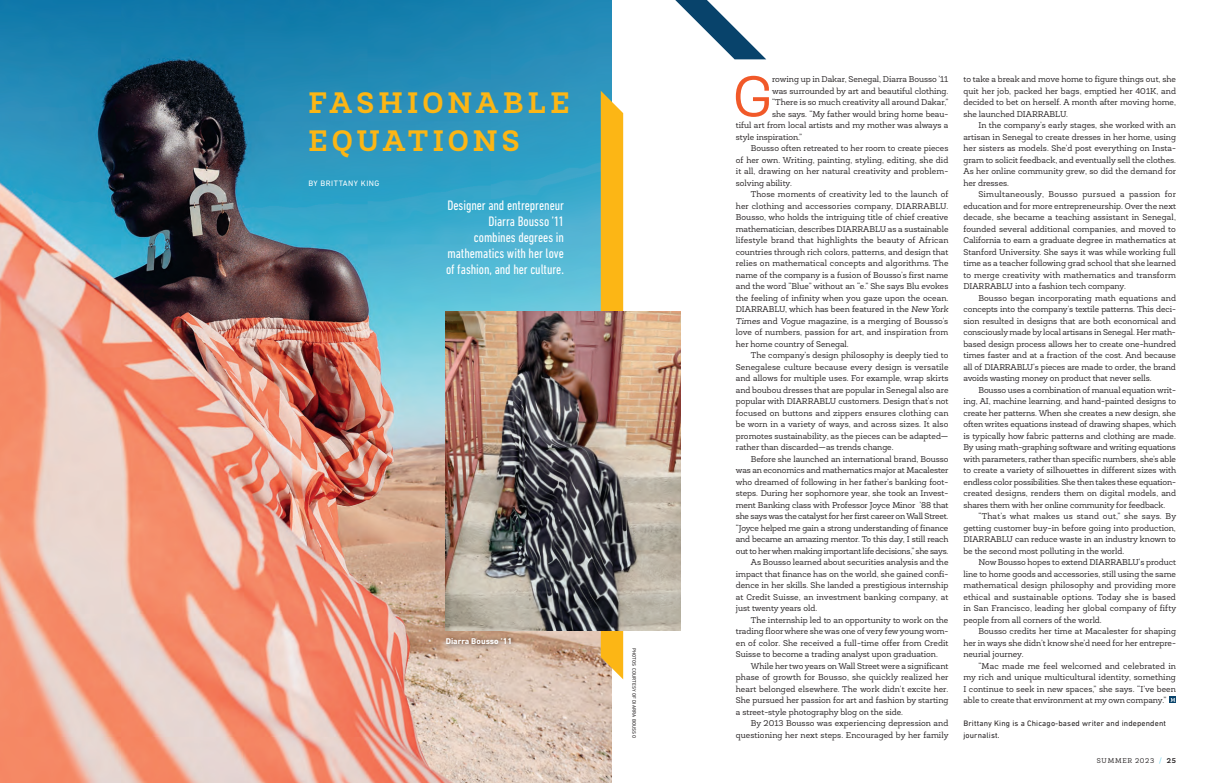
<style>
.page{position:relative;width:1224px;height:783px;background:#fff}
.page>*{position:absolute;margin:0;border:0;box-sizing:border-box;transform-origin:0 0}
.Newslab_Drop_Cap{font:58.6px "Newslab";color:#f15929}
.Newslab_Cap_32_pt{font:700 30px/37.7px "Newslab";letter-spacing:.135em;color:#fcb615}
.Subhead_Din_12{font:condensed 14px/16px "DIN Next LT Pro";color:#fff;text-align:right}
.Newslab_Body_Copy{font:8.5px/11.5px "Newslab";color:#231f20;text-align:justify}
.Newslab_Drop_Cap-2{font:8.5px "Newslab";color:#231f20}
.Cutline{font:700 8.5px "DIN Next LT Pro";color:#fff}
.Author_Bio{font:8px/11.5px "DIN Next LT Pro";letter-spacing:.02em;color:#231f20}
.Author_credit_caps{font:8px "DIN Next LT Pro";letter-spacing:.06em;color:#fff}
.t1{font:7px "Newslab";letter-spacing:.1em;color:#231f20}
.Credits_Right_Page{font:5px "DIN Next LT Pro";letter-spacing:.02em;color:#231f20}
.s1{font-style:italic}
.s2{color:#65cdeb}
.s3{font-weight:700}
</style>
<div class="page">
<img style="left:0;top:0;width:612px;height:783px">
<div style="left:442px;top:634px;width:76px;height:17px;background:#231f20;opacity:.75"></div>
<svg style="left:1170px;top:697px;width:6px;height:6px"></svg>
<div style="left:601px;top:91px;width:22px;height:221px;background:#fcb615"></div>
<svg style="left:601px;top:630px;width:22px;height:49px"></svg>
<img style="left:446px;top:312px;width:235px;height:318px">
<svg style="left:675px;top:0;width:91px;height:59px"></svg>
<p class="Newslab_Cap_32_pt" style="left:308px;top:84px;width:262px">FASHIONABLE<br>EQUATIONS</p>
<p class="Author_credit_caps" style="left:308px;top:178px;width:73px">BY BRITTANY KING</p>
<p class="Subhead_Din_12" style="left:446px;top:197px;width:119px">Designer and entrepreneur<br>Diarra Bousso ’11 combines degrees in mathematics with her love of fashion, and her culture.</p>
<p class="Cutline" style="left:446px;top:636px;width:68px">Diarra Bousso ’11</p>
<p class="Credits_Right_Page" style="left:637px;top:648px;width:91px;rotate:90deg">PHOTOS COURTESY OF DIARRA BOUSSO</p>
<p class="Newslab_Drop_Cap" style="left:733px;top:61px;width:41px">G</p>
<p class="Newslab_Drop_Cap-2" style="left:772px;top:74px;width:178px">rowing up in Dakar, Senegal, Diarra Bousso ’11</p>
<p class="Newslab_Drop_Cap-2" style="left:772px;top:85px;width:178px">was surrounded by art and beautiful clothing.</p>
<p class="Newslab_Drop_Cap-2" style="left:772px;top:97px;width:178px">“There is so much creativity all around Dakar,”</p>
<p class="Newslab_Drop_Cap-2" style="left:772px;top:108px;width:178px">she says. “My father would bring home beau-</p>
<p class="Newslab_Drop_Cap-2" style="left:736px;top:120px;width:214px">tiful art from local artists and my mother was always a</p>
<p class="Newslab_Drop_Cap-2" style="left:736px;top:131px;width:68px">style inspiration.”</p>
<p class="Newslab_Body_Copy" style="left:736px;top:142px;width:214px;text-indent:15px">Bousso often retreated to her room to create pieces of her own. Writing, painting, styling, editing, she did it all, drawing on her natural creativity and problem&shy;solving ability.</p>
<p class="Newslab_Body_Copy" style="left:736px;top:188px;width:214px;text-indent:15px">Those moments of creativity led to the launch of her clothing and accessories company, DIARRABLU.<br>Bousso, who holds the intriguing title of chief creative mathematician, describes DIARRABLU as a sustainable lifestyle brand that highlights the beauty of African countries through rich colors, patterns, and design that relies on mathematical concepts and algorithms. The name of the company is a fusion of Bousso’s first name and the word “Blue” without an “e.” She says Blu evokes the feeling of infinity when you gaze upon the ocean.<br>DIARRABLU, which has been featured in the <span class="s1">New York Times</span> and <span class="s1">Vogue</span> magazine, is a merging of Bousso’s love of numbers, passion for art, and inspiration from her home country of Senegal.</p>
<p class="Newslab_Body_Copy" style="left:736px;top:349px;width:214px;text-indent:15px">The company’s design philosophy is deeply tied to Senegalese culture because every design is versatile and allows for multiple uses. For example, wrap skirts and boubou dresses that are popular in Senegal also are popular with DIARRABLU customers. Design that’s not focused on buttons and zippers ensures clothing can be worn in a variety of ways, and across sizes. It also promotes sustainability, as the pieces can be adapted— rather than discarded—as trends change.</p>
<p class="Newslab_Body_Copy" style="left:736px;top:453px;width:214px;text-indent:15px">Before she launched an international brand, Bousso was an economics and mathematics major at Macalester who dreamed of following in her father’s banking foot&shy;steps. During her sophomore year, she took an Invest&shy;ment Banking class with Professor Joyce Minor ’88 that she says was the catalyst for her first career on Wall Street. “Joyce helped me gain a strong understanding of finance and became an amazing mentor. To this day, I still reach out to her when making important life decisions,” she says.</p>
<p class="Newslab_Body_Copy" style="left:736px;top:556px;width:214px;text-indent:15px">As Bousso learned about securities analysis and the impact that finance has on the world, she gained confi&shy;dence in her skills. She landed a prestigious internship at Credit Suisse, an investment banking company, at just twenty years old.</p>
<p class="Newslab_Body_Copy" style="left:736px;top:614px;width:214px;text-indent:15px">The internship led to an opportunity to work on the trading floor where she was one of very few young wom&shy;en of color. She received a full-time offer from Credit Suisse to become a trading analyst upon graduation.</p>
<p class="Newslab_Body_Copy" style="left:736px;top:660px;width:214px;text-indent:15px">While her two years on Wall Street were a significant phase of growth for Bousso, she quickly realized her heart belonged elsewhere. The work didn’t excite her.<br>She pursued her passion for art and fashion by starting a street-style photography blog on the side.</p>
<p class="Newslab_Body_Copy" style="left:736px;top:717px;width:214px;text-align:right">By 2013 Bousso was experiencing depression and questioning her next steps. Encouraged by her family</p>
<p class="Newslab_Body_Copy" style="left:963px;top:73px;width:214px">to take a break and move home to figure things out, she quit her job, packed her bags, emptied her 401K, and decided to bet on herself. A month after moving home, she launched DIARRABLU.</p>
<p class="Newslab_Body_Copy" style="left:963px;top:119px;width:214px;text-indent:15px">In the company’s early stages, she worked with an artisan in Senegal to create dresses in her home, using her sisters as models. She’d post everything on Insta&shy;gram to solicit feedback, and eventually sell the clothes.<br>As her online community grew, so did the demand for her dresses.</p>
<p class="Newslab_Body_Copy" style="left:963px;top:188px;width:214px;text-indent:15px">Simultaneously, Bousso pursued a passion for education and for more entrepreneurship. Over the next decade, she became a teaching assistant in Senegal, founded several additional companies, and moved to California to earn a graduate degree in mathematics at Stanford University. She says it was while working full time as a teacher following grad school that she learned to merge creativity with mathematics and transform DIARRABLU into a fashion tech company.</p>
<p class="Newslab_Body_Copy" style="left:963px;top:292px;width:214px;text-indent:15px">Bousso began incorporating math equations and concepts into the company’s textile patterns. This deci&shy;sion resulted in designs that are both economical and consciously made by local artisans in Senegal. Her math&shy;based design process allows her to create one-hundred times faster and at a fraction of the cost. And because all of DIARRABLU’s pieces are made to order, the brand avoids wasting money on product that never sells.</p>
<p class="Newslab_Body_Copy" style="left:963px;top:384px;width:214px;text-indent:15px">Bousso uses a combination of manual equation writ&shy;ing, AI, machine learning, and hand-painted designs to create her patterns. When she creates a new design, she often writes equations instead of drawing shapes, which is typically how fabric patterns and clothing are made.<br>By using math-graphing software and writing equations with parameters, rather than specific numbers, she’s able to create a variety of silhouettes in different sizes with endless color possibilities. She then takes these equation&shy;created designs, renders them on digital models, and shares them with her online community for feedback.</p>
<p class="Newslab_Body_Copy" style="left:963px;top:510px;width:214px;text-indent:15px">“That’s what makes us stand out,” she says. By getting customer buy-in before going into production, DIARRABLU can reduce waste in an industry known to be the second most polluting in the world.</p>
<p class="Newslab_Body_Copy" style="left:963px;top:556px;width:214px;text-indent:15px">Now Bousso hopes to extend DIARRABLU’s product line to home goods and accessories, still using the same mathematical design philosophy and providing more ethical and sustainable options. Today she is based in San Francisco, leading her global company of fifty people from all corners of the world.</p>
<p class="Newslab_Body_Copy" style="left:963px;top:625px;width:214px;text-indent:15px">Bousso credits her time at Macalester for shaping her in ways she didn’t know she’d need for her entrepre&shy;neurial journey.</p>
<p class="Newslab_Body_Copy" style="left:963px;top:660px;width:214px;text-indent:15px">“Mac made me feel welcomed and celebrated in my rich and unique multicultural identity, something I continue to seek in new spaces,” she says. “I’ve been able to create that environment at my own company.”</p>
<p class="Author_Bio" style="left:963px;top:717px;width:204px">Brittany King is a Chicago-based writer and independent journalist.</p>
<p class="t1" style="left:1097px;top:757px;width:81px">SUMMER 2023 <span class="s2">/</span> <span class="s3">25</span></p>
</div>
